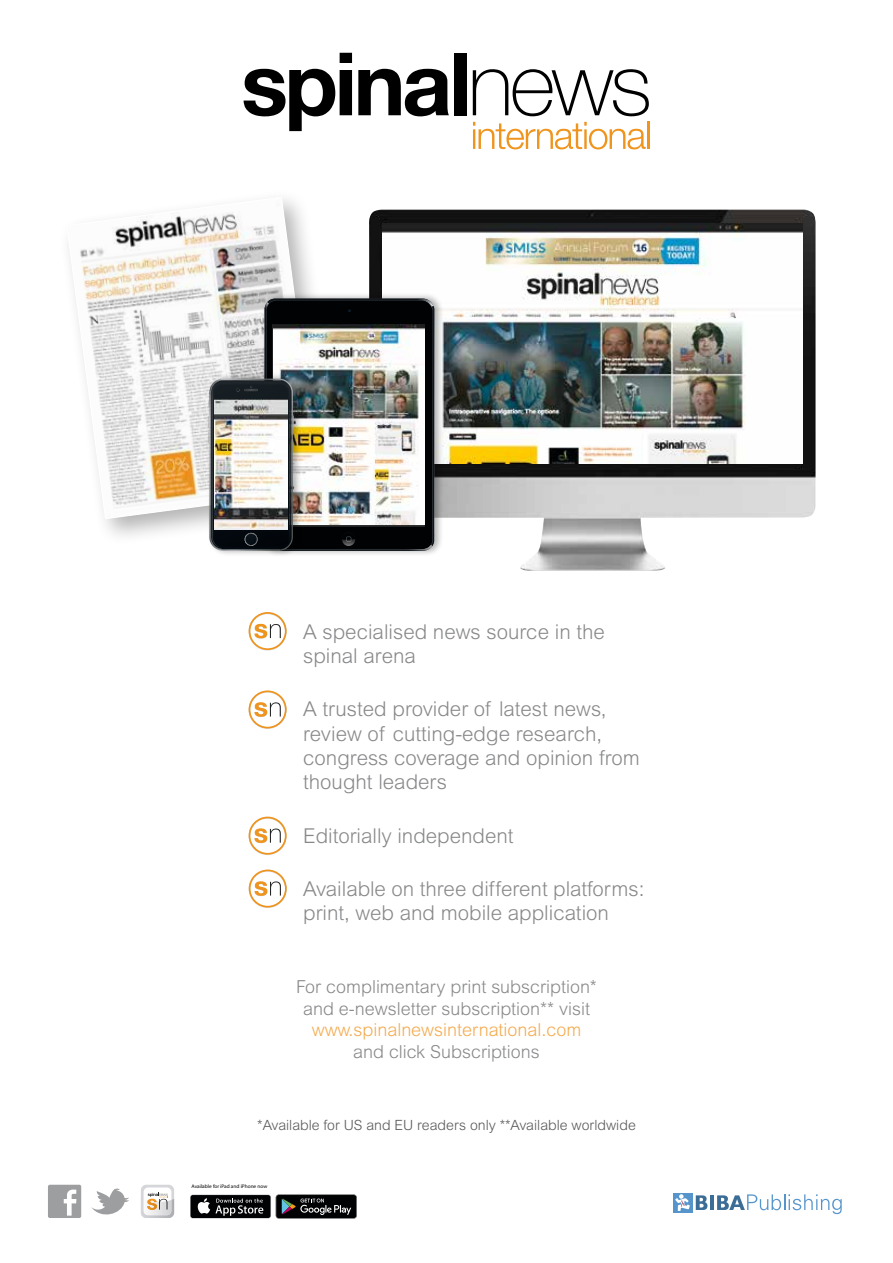
<style>
.page{position:relative;width:893px;height:1263px;background:#fff}
.page>*{position:absolute;margin:0;border:0;box-sizing:border-box;transform-origin:0 0}
.t1{font:300 20.55px/24.3px "Arial";color:#87888a}
.t2{font:300 18px/21.8px "Arial";color:#87888a;text-align:center}
.t3{font:300 18px "Arial";color:#f4aa4f}
.t4{font:300 14.1px "Arial";color:#58585a}
.t5{font:5.1px "Myriad Pro";color:#000;scale:1.04 1}
</style>
<div class="page">
<div style="left:58px;top:189px;width:289px;height:357px;background:#000;opacity:.3"></div>
<svg style="left:66px;top:196px;width:255px;height:324px"></svg>
<img style="left:369px;top:209px;width:446px;height:362px">
<img style="left:383px;top:223px;width:420px;height:240px">
<div style="left:261px;top:292px;width:183px;height:265px;background:#000;opacity:.3"></div>
<div style="left:206px;top:372px;width:97px;height:185px;background:#000;opacity:.3"></div>
<svg style="left:208px;top:385px;width:1px;height:163px"></svg>
<img style="left:209px;top:379px;width:55px;height:172px">
<img style="left:211px;top:380px;width:53px;height:169px">
<img style="left:212px;top:385px;width:11px;height:163px">
<svg style="left:245px;top:533px;width:13px;height:13px"></svg>
<svg style="left:236px;top:386px;width:22px;height:6px"></svg>
<img style="left:215px;top:400px;width:49px;height:130px">
<img style="left:264px;top:298px;width:171px;height:253px">
<svg style="left:244px;top:53px;width:108px;height:78px"></svg>
<svg style="left:358px;top:69px;width:91px;height:47px"></svg>
<div style="left:454px;top:53px;width:12px;height:62px;background:#000"></div>
<svg style="left:473px;top:69px;width:176px;height:47px"></svg>
<svg style="left:473px;top:122px;width:173px;height:27px"></svg>
<hr style="left:647px;top:122px;width:2px;height:27px;background:#ef941d">
<svg style="left:249px;top:612px;width:38px;height:38px"></svg>
<svg style="left:249px;top:690px;width:38px;height:39px"></svg>
<svg style="left:249px;top:817px;width:38px;height:38px"></svg>
<svg style="left:249px;top:869px;width:38px;height:39px"></svg>
<div style="left:673px;top:1193px;width:19px;height:19px;background:#5695cb"></div>
<svg style="left:696px;top:1195px;width:11px;height:15px"></svg>
<hr style="left:710px;top:1195px;width:4px;height:15px;background:#3c6d97">
<svg style="left:717px;top:1194px;width:125px;height:20px"></svg>
<svg style="left:675px;top:1194px;width:15px;height:17px"></svg>
<div style="left:141px;top:1185px;width:33px;height:33px;background:#d5d6da;border-radius:5px"></div>
<div style="left:144px;top:1187px;width:27px;height:28px;background:#fff;border-radius:5px"></div>
<svg style="left:141px;top:1193px;width:33px;height:25px"></svg>
<div style="left:48px;top:1185px;width:33px;height:33px;background:#9c9e9f;border-radius:2px"></div>
<svg style="left:64px;top:1189px;width:12px;height:26px"></svg>
<svg style="left:91px;top:1188px;width:38px;height:27px"></svg>
<svg style="left:276px;top:1194px;width:81px;height:24px;background:#282b2c"></svg>
<div style="left:190px;top:1194px;width:81px;height:24px;background:#76787a;border-radius:3px"></div>
<div style="left:191px;top:1195px;width:79px;height:23px;background:#000204;border-radius:2px"></div>
<svg style="left:197px;top:1198px;width:66px;height:18px"></svg>
<p class="t1" style="left:303px;top:619px;width:303px">A specialised news source in the spinal arena</p>
<p class="t1" style="left:303px;top:697px;width:338px">A trusted provider of latest news, review of cutting-edge research, congress coverage and opinion from thought leaders</p>
<p class="t1" style="left:303px;top:823px;width:212px">Editorially independent</p>
<p class="t1" style="left:303px;top:876px;width:343px">Available on three different platforms: print, web and mobile application</p>
<p class="t2" style="left:296px;top:975px;width:302px">For complimentary print subscription* and e-newsletter subscription** visit</p>
<p class="t3" style="left:312px;top:1020px;width:271px">www.spinalnewsinternational.com</p>
<p class="t2" style="left:353px;top:1041px;width:188px">and click Subscriptions</p>
<p class="t4" style="left:257px;top:1117px;width:380px">*Available for US and EU readers only **Available worldwide</p>
<p class="t5" style="left:191px;top:1183px;width:74px">Available for iPad and iPhone now</p>
</div>
